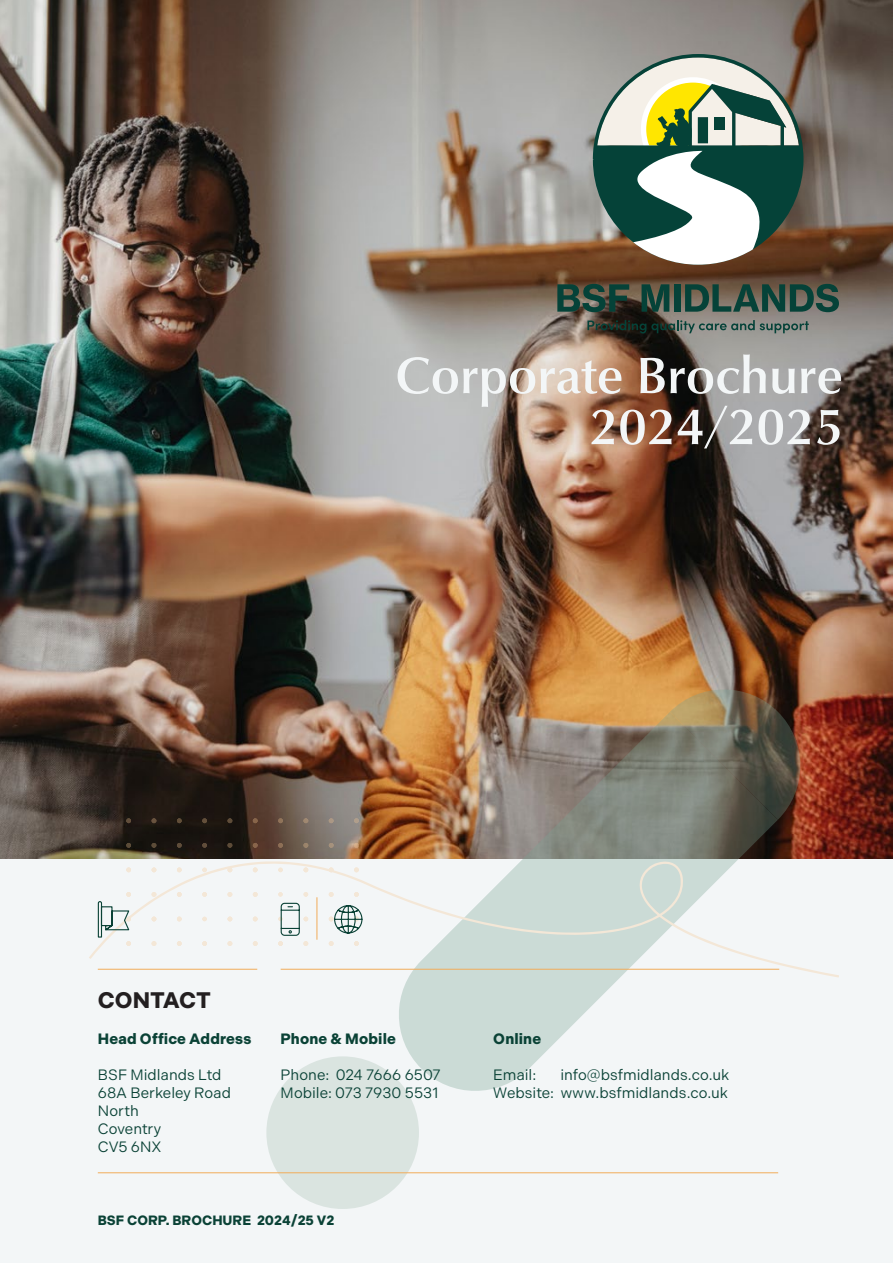
<style>
.page{position:relative;width:893px;height:1263px;background:#fff}
.page>*{position:absolute;margin:0;border:0;box-sizing:border-box;transform-origin:0 0}
.t1{font:500 52.5px "Classico URW";color:#f3f6f7}
._10_pt_Headlines_Copytext{font:700 22.5px "Indivisible";letter-spacing:-.01em;color:#231f20}
._8_pt_Small_Text{font:15px/18px "Indivisible";color:#0a4236}
._8_pt_Small_Text-2{font:700 15px "Indivisible";letter-spacing:.01em;color:#0a4236}
.t2{font:700 13.5px "Indivisible";color:#0a4236}
</style>
<div class="page">
<img style="left:0;top:0;width:893px;height:859px">
<div style="left:0;top:859px;width:893px;height:404px;background:#f3f6f7"></div>
<div style="left:266px;top:1056px;width:153px;height:153px;background:#dae4e0;border-radius:50%"></div>
<svg style="left:391px;top:712px;width:387px;height:386px"></svg>
<svg style="left:670px;top:688px;width:138px;height:132px;background:#726552"></svg>
<svg style="left:89px;top:859px;width:750px;height:118px"></svg>
<hr style="left:98px;top:1172px;width:680px;height:1px;background:#f1ac5a">
<hr style="left:98px;top:969px;width:159px;height:1px;background:#f1ac5a">
<hr style="left:281px;top:969px;width:498px;height:1px;background:#f1ac5a">
<svg style="left:587px;top:320px;width:222px;height:13px;background:#545f57"></svg>
<svg style="left:557px;top:284px;width:72px;height:28px;background:#314b3f"></svg>
<svg style="left:642px;top:284px;width:27px;height:28px"></svg>
<div style="left:674px;top:284px;width:6px;height:28px;background:#054238"></div>
<svg style="left:685px;top:284px;width:154px;height:28px;background:#3e564a"></svg>
<svg style="left:593px;top:54px;width:210px;height:211px"></svg>
<svg style="left:97px;top:818px;width:266px;height:128px"></svg>
<p class="t1" style="left:395px;top:336px;width:449px">Corporate Brochure</p>
<p class="t1" style="left:589px;top:387px;width:255px">2024/2025</p>
<p class="_10_pt_Headlines_Copytext" style="left:98px;top:987px;width:115px">CONTACT</p>
<p class="_8_pt_Small_Text-2" style="left:98px;top:1030px;width:155px">Head Office Address</p>
<p class="_8_pt_Small_Text" style="left:98px;top:1066px;width:125px">BSF Midlands Ltd</p>
<p class="_8_pt_Small_Text" style="left:98px;top:1084px;width:135px">68A Berkeley Road<br>North<br>Coventry</p>
<p class="_8_pt_Small_Text" style="left:98px;top:1138px;width:65px">CV5 6NX</p>
<p class="_8_pt_Small_Text-2" style="left:281px;top:1030px;width:117px">Phone &amp; Mobile</p>
<p class="_8_pt_Small_Text" style="left:281px;top:1066px;width:162px">Phone: 024 7666 6507</p>
<p class="_8_pt_Small_Text" style="left:281px;top:1084px;width:159px">Mobile: 073 7930 5531</p>
<p class="_8_pt_Small_Text-2" style="left:493px;top:1030px;width:49px">Online</p>
<p class="_8_pt_Small_Text" style="left:493px;top:1066px;width:45px">Email:</p>
<p class="_8_pt_Small_Text" style="left:560px;top:1066px;width:171px">info@bsfmidlands.co.uk</p>
<p class="_8_pt_Small_Text" style="left:493px;top:1084px;width:236px">Website: www.bsfmidlands.co.uk</p>
<p class="t2" style="left:98px;top:1212px;width:238px">BSF CORP. BROCHURE 2024/25 V2</p>
</div>
